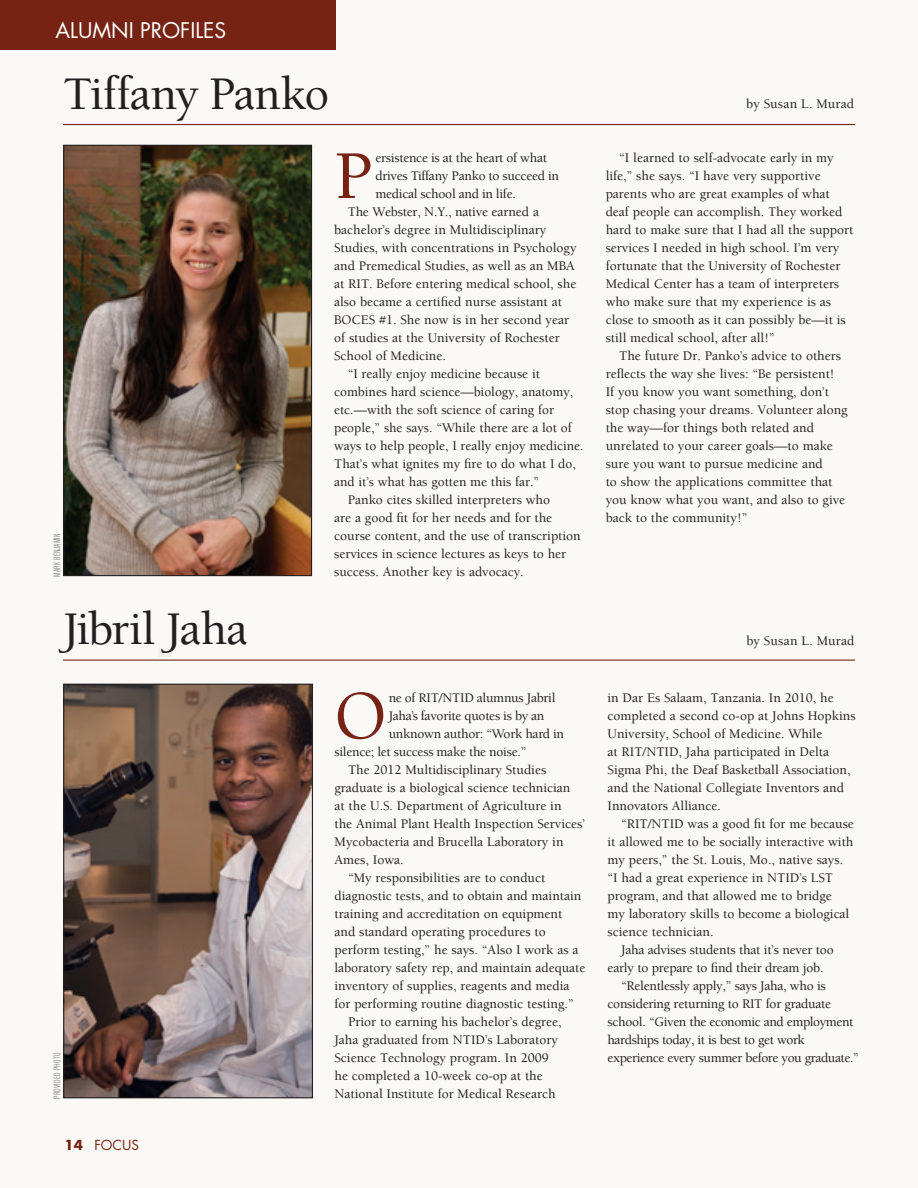
<style>
.page{position:relative;width:918px;height:1188px;background:#faf9f6}
.page>*{position:absolute;margin:0;border:0;box-sizing:border-box;transform-origin:0 0}
.A_First_Para_PROFILE{font:500 70.2px "Berkeley Std";color:#772313}
.A_Story_Title{font:500 48px "Berkeley Std";letter-spacing:-.015em;color:#231f20}
.A_profile_in{font:21px "Futura Std";color:#fff}
.A_text_PROFILE{font:500 13.5px/18px "Berkeley Std";color:#231f20}
.A_First_Para_PROFILE-2{font:500 13.5px/18px "Berkeley Std";letter-spacing:-.02em;color:#231f20}
.A_text_PROFILE-2{font:500 13.5px/18px "Berkeley Std";letter-spacing:-.03em;color:#231f20}
.A_byline{font:500 13.5px "Berkeley Std";letter-spacing:.015em;color:#231f20}
.t1{font:13.5px "Futura Std";color:#772313}
.t2{font:300 condensed 9px "Akzidenz Grotesk BE";letter-spacing:.015em;color:#6c6d70}
.s1{font-weight:700}
</style>
<div class="page">
<div style="left:0;top:0;width:336px;height:50px;background:#772313"></div>
<img style="left:65px;top:147px;width:245px;height:427px">
<div style="left:63px;top:145px;width:249px;height:431px;border:1px solid #231f20"></div>
<img style="left:65px;top:686px;width:246px;height:410px">
<div style="left:63px;top:684px;width:250px;height:414px;border:1px solid #231f20"></div>
<div style="left:159px;top:648px;width:13px;height:9px;background:#f4f1ea"></div>
<hr style="left:63px;top:124px;width:792px;height:1px;background:#772313">
<hr style="left:63px;top:660px;width:792px;height:1px;background:#772313">
<p class="A_profile_in" style="left:56px;top:17px;width:172px">ALUMNI PROFILES</p>
<p class="A_Story_Title" style="left:63px;top:68px;width:268px">Tiffany Panko</p>
<p class="t2" style="left:52px;top:577px;width:45px;rotate:-90deg">MARK BENJAMIN</p>
<p class="A_Story_Title" style="left:63px;top:604px;width:186px">Jibril Jaha</p>
<p class="t2" style="left:52px;top:1099px;width:48px;rotate:-90deg">PROVIDED PHOTO</p>
<p class="t1" style="left:64px;top:1136px;width:76px"><span class="s1">14</span> FOCUS</p>
<p class="A_First_Para_PROFILE" style="left:334px;top:139px;width:41px">P</p>
<p class="A_First_Para_PROFILE-2" style="left:375px;top:149px;width:185px">ersistence is at the heart of what drives Tiffany Panko to succeed in medical school and in life.</p>
<p class="A_text_PROFILE" style="left:334px;top:203px;width:244px;text-indent:14px">The Webster, N.Y., native earned a bachelor’s degree in Multidisciplinary Studies, with concentrations in Psychology and Premedical Studies, as well as an MBA at RIT. Before entering medical school, she also became a certified nurse assistant at BOCES #1. She now is in her second year of studies at the University of Rochester School of Medicine.</p>
<p class="A_text_PROFILE" style="left:334px;top:365px;width:251px;text-indent:14px">“I really enjoy medicine because it combines hard science—biology, anatomy, etc.—with the soft science of caring for people,” she says. “While there are a lot of ways to help people, I really enjoy medicine.<br>That’s what ignites my fire to do what I do, and it’s what has gotten me this far.”</p>
<p class="A_text_PROFILE" style="left:334px;top:491px;width:248px;text-indent:14px">Panko cites skilled interpreters who<br>are a good fit for her needs and for the course content, and the use of transcription services in science lectures as keys to her success. Another key is advocacy.</p>
<p class="A_First_Para_PROFILE" style="left:334px;top:679px;width:54px">O</p>
<p class="A_First_Para_PROFILE-2" style="left:389px;top:689px;width:168px">ne of RIT/NTID alumnus Jabril</p>
<p class="A_First_Para_PROFILE-2" style="left:389px;top:707px;width:157px">Jaha’s favorite quotes is by an</p>
<p class="A_First_Para_PROFILE-2" style="left:389px;top:725px;width:177px">unknown author: “Work hard in</p>
<p class="A_First_Para_PROFILE-2" style="left:334px;top:743px;width:193px">silence; let success make the noise.”</p>
<p class="A_text_PROFILE" style="left:334px;top:761px;width:252px;text-indent:14px">The 2012 Multidisciplinary Studies graduate is a biological science technician<br>at the U.S. Department of Agriculture in<br>the Animal Plant Health Inspection Services’ Mycobacteria and Brucella Laboratory in Ames, Iowa.</p>
<p class="A_text_PROFILE" style="left:334px;top:869px;width:252px;text-indent:14px">“My responsibilities are to conduct diagnostic tests, and to obtain and maintain training and accreditation on equipment and standard operating procedures to perform testing,” he says. “Also I work as a laboratory safety rep, and maintain adequate inventory of supplies, reagents and media for performing routine diagnostic testing.”</p>
<p class="A_text_PROFILE" style="left:334px;top:1013px;width:229px;text-indent:14px">Prior to earning his bachelor’s degree, Jaha graduated from NTID’s Laboratory Science Technology program. In 2009 he completed a 10-week co-op at the National Institute for Medical Research</p>
<p class="A_byline" style="left:746px;top:97px;width:109px">by Susan L. Murad</p>
<p class="A_text_PROFILE" style="left:606px;top:149px;width:249px;text-indent:14px">“I learned to self-advocate early in my life,” she says. “I have very supportive parents who are great examples of what deaf people can accomplish. They worked hard to make sure that I had all the support services I needed in high school. I’m very fortunate that the University of Rochester Medical Center has a team of interpreters who make sure that my experience is as close to smooth as it can possibly be—it is still medical school, after all!”</p>
<p class="A_text_PROFILE" style="left:606px;top:347px;width:243px;text-indent:14px">The future Dr. Panko’s advice to others reflects the way she lives: “Be persistent!<br>If you know you want something, don’t stop chasing your dreams. Volunteer along the way—for things both related and unrelated to your career goals—to make sure you want to pursue medicine and<br>to show the applications committee that you know what you want, and also to give back to the community!”</p>
<p class="A_byline" style="left:746px;top:633px;width:109px">by Susan L. Murad</p>
<p class="A_text_PROFILE" style="left:608px;top:689px;width:250px">in Dar Es Salaam, Tanzania. In 2010, he completed a second co-op at Johns Hopkins University, School of Medicine. While<br>at RIT/NTID, Jaha participated in Delta Sigma Phi, the Deaf Basketball Association, and the National Collegiate Inventors and Innovators Alliance.</p>
<p class="A_text_PROFILE" style="left:608px;top:815px;width:248px;text-indent:14px">“RIT/NTID was a good fit for me because it allowed me to be socially interactive with my peers,” the St. Louis, Mo., native says. “I had a great experience in NTID’s LST program, and that allowed me to bridge<br>my laboratory skills to become a biological science technician.</p>
<p class="A_text_PROFILE" style="left:608px;top:941px;width:228px;text-indent:14px">Jaha advises students that it’s never too early to prepare to find their dream job.</p>
<p class="A_text_PROFILE-2" style="left:608px;top:977px;width:253px;text-indent:14px">“Relentlessly apply,” says Jaha, who is considering returning to RIT for graduate school. “Given the economic and employment hardships today, it is best to get work experience every summer before you graduate.”</p>
</div>
